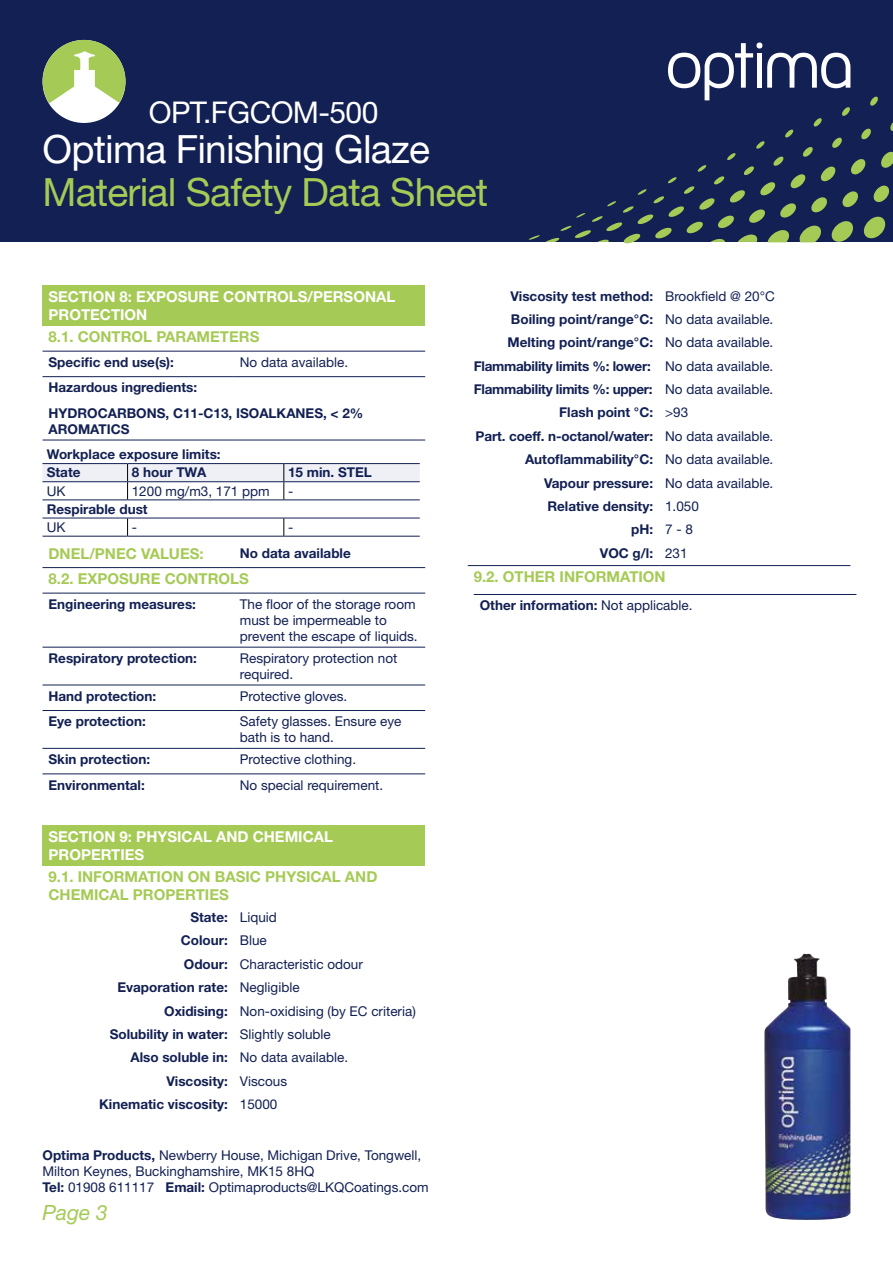
<style>
.page{position:relative;width:893px;height:1263px;background:#fff}
.page>*{position:absolute;margin:0;border:0;box-sizing:border-box;transform-origin:0 0}
.t1{font:39px "Helvetica Neue LT Std";letter-spacing:-.02em;color:#a6ca56}
.t2{font:39px "Helvetica Neue LT Std";letter-spacing:-.02em;color:#fff}
.t3{font:30px "Helvetica Neue LT Std";letter-spacing:-.02em;color:#fff}
.t4{font:italic 21px "Helvetica Neue LT Std";color:#a6ca56}
.t5{font:700 15px/18px "Helvetica Neue LT Std";color:#a6ca56}
.t6{font:700 15px/18px "Helvetica Neue LT Std";color:#fff}
.t7{font:700 13.5px/25.5px "Helvetica Neue LT Std";color:#122053}
.t8{font:13.5px/16.2px "Helvetica Neue LT Std";color:#122053}
.t9{font:700 13.5px "Helvetica Neue LT Std";letter-spacing:-.02em;color:#122053}
.s1{font-weight:400}
.s2{font-weight:700}
</style>
<div class="page">
<div style="left:0;top:0;width:893px;height:242px;background:#122053"></div>
<svg style="left:528px;top:43px;width:365px;height:201px"></svg>
<div style="left:43px;top:40px;width:83px;height:83px;background:#fff;border-radius:50%"></div>
<svg style="left:43px;top:40px;width:82px;height:63px"></svg>
<div style="left:43px;top:285px;width:382px;height:41px;background:#a6ca56"></div>
<div style="left:43px;top:825px;width:382px;height:41px;background:#a6ca56"></div>
<hr style="left:43px;top:647px;width:191px;height:1px;background:#122053">
<hr style="left:234px;top:647px;width:191px;height:1px;background:#122053">
<hr style="left:43px;top:685px;width:191px;height:1px;background:#122053">
<hr style="left:234px;top:685px;width:191px;height:1px;background:#122053">
<hr style="left:43px;top:710px;width:191px;height:1px;background:#122053">
<hr style="left:234px;top:710px;width:191px;height:1px;background:#122053">
<hr style="left:43px;top:748px;width:191px;height:1px;background:#122053">
<hr style="left:234px;top:748px;width:191px;height:1px;background:#122053">
<hr style="left:43px;top:774px;width:191px;height:1px;background:#122053">
<hr style="left:234px;top:774px;width:191px;height:1px;background:#122053">
<hr style="left:43px;top:351px;width:191px;height:1px;background:#122053">
<hr style="left:234px;top:351px;width:191px;height:1px;background:#122053">
<hr style="left:43px;top:376px;width:191px;height:1px;background:#122053">
<hr style="left:234px;top:376px;width:191px;height:1px;background:#122053">
<hr style="left:43px;top:440px;width:191px;height:1px;background:#122053">
<hr style="left:234px;top:440px;width:191px;height:1px;background:#122053">
<hr style="left:43px;top:567px;width:191px;height:1px;background:#122053">
<hr style="left:234px;top:567px;width:191px;height:1px;background:#122053">
<hr style="left:43px;top:593px;width:191px;height:1px;background:#122053">
<hr style="left:234px;top:593px;width:191px;height:1px;background:#122053">
<hr style="left:468px;top:565px;width:191px;height:1px;background:#122053">
<hr style="left:659px;top:565px;width:191px;height:1px;background:#122053">
<hr style="left:474px;top:594px;width:382px;height:1px;background:#122053">
<hr style="left:43px;top:463px;width:85px;height:1px;background:#122053">
<hr style="left:128px;top:463px;width:156px;height:1px;background:#122053">
<hr style="left:284px;top:463px;width:136px;height:1px;background:#122053">
<hr style="left:43px;top:499px;width:85px;height:1px;background:#122053">
<hr style="left:128px;top:499px;width:156px;height:1px;background:#122053">
<hr style="left:284px;top:499px;width:136px;height:1px;background:#122053">
<svg style="left:43px;top:464px;width:377px;height:35px"></svg>
<hr style="left:43px;top:518px;width:85px;height:1px;background:#122053">
<hr style="left:128px;top:518px;width:156px;height:1px;background:#122053">
<hr style="left:284px;top:518px;width:136px;height:1px;background:#122053">
<hr style="left:43px;top:536px;width:85px;height:1px;background:#122053">
<hr style="left:128px;top:536px;width:156px;height:1px;background:#122053">
<hr style="left:284px;top:536px;width:136px;height:1px;background:#122053">
<svg style="left:127px;top:518px;width:1px;height:18px"></svg>
<svg style="left:283px;top:518px;width:1px;height:18px"></svg>
<hr style="left:43px;top:481px;width:85px;height:1px;background:#122053">
<hr style="left:128px;top:481px;width:156px;height:1px;background:#122053">
<hr style="left:284px;top:481px;width:136px;height:1px;background:#122053">
<img style="left:764px;top:954px;width:86px;height:266px">
<h2 class="t3" style="left:149px;top:95px;width:231px">OPT.FGCOM-500</h2>
<h1 class="t2" style="left:43px;top:126px;width:389px">Optima Finishing Glaze</h1>
<h1 class="t1" style="left:43px;top:169px;width:447px">Material Safety Data Sheet</h1>
<p class="t6" style="left:49px;top:287px;width:348px">SECTION 8: EXPOSURE CONTROLS/PERSONAL<br>PROTECTION</p>
<p class="t5" style="left:49px;top:328px;width:212px">8.1. CONTROL PARAMETERS</p>
<p class="t7" style="left:49px;top:349px;width:127px">Specific end use(s):</p>
<p class="t8" style="left:240px;top:354px;width:110px">No data available.</p>
<p class="t7" style="left:49px;top:374px;width:316px">Hazardous ingredients:<br>HYDROCARBONS, C11-C13, ISOALKANES, &lt; 2%</p>
<p class="t7" style="left:49px;top:416px;width:82px">AROMATICS</p>
<p class="t7" style="left:47px;top:445px;width:175px;line-height:18.1px">Workplace exposure limits:<br>State</p>
<p class="t7" style="left:132px;top:460px;width:76px">8 hour TWA</p>
<p class="t7" style="left:288px;top:460px;width:85px">15 min. STEL</p>
<p class="t8" style="left:47px;top:482px;width:20px">UK</p>
<p class="t8" style="left:132px;top:482px;width:139px">1200 mg/m3, 171 ppm</p>
<p class="t8" style="left:288px;top:482px;width:7px">-</p>
<p class="t7" style="left:47px;top:496px;width:102px">Respirable dust</p>
<p class="t8" style="left:47px;top:519px;width:20px">UK</p>
<p class="t8" style="left:132px;top:519px;width:7px">-</p>
<p class="t8" style="left:288px;top:519px;width:7px">-</p>
<p class="t5" style="left:49px;top:544px;width:157px">DNEL/PNEC VALUES:</p>
<p class="t7" style="left:240px;top:540px;width:112px">No data available</p>
<p class="t5" style="left:49px;top:570px;width:202px">8.2. EXPOSURE CONTROLS</p>
<p class="t7" style="left:49px;top:591px;width:149px">Engineering measures:</p>
<p class="t8" style="left:240px;top:596px;width:179px">The floor of the storage room must be impermeable to prevent the escape of liquids.</p>
<p class="t7" style="left:49px;top:645px;width:150px">Respiratory protection:</p>
<p class="t8" style="left:240px;top:650px;width:159px">Respiratory protection not required.</p>
<p class="t7" style="left:49px;top:683px;width:109px">Hand protection:</p>
<p class="t8" style="left:240px;top:687px;width:109px">Protective gloves.</p>
<p class="t7" style="left:49px;top:708px;width:99px">Eye protection:</p>
<p class="t8" style="left:240px;top:713px;width:163px">Safety glasses. Ensure eye bath is to hand.</p>
<p class="t7" style="left:49px;top:746px;width:103px">Skin protection:</p>
<p class="t8" style="left:240px;top:751px;width:118px">Protective clothing.</p>
<p class="t7" style="left:49px;top:772px;width:98px">Environmental:</p>
<p class="t8" style="left:240px;top:776px;width:145px">No special requirement.</p>
<p class="t6" style="left:49px;top:827px;width:286px">SECTION 9: PHYSICAL AND CHEMICAL<br>PROPERTIES</p>
<p class="t5" style="left:49px;top:868px;width:330px">9.1. INFORMATION ON BASIC PHYSICAL AND<br>CHEMICAL PROPERTIES</p>
<p class="t7" style="left:190px;top:904px;width:88px">State: <span class="s1">Liquid</span></p>
<p class="t7" style="left:181px;top:927px;width:87px">Colour: <span class="s1">Blue</span></p>
<p class="t8" style="left:184px;top:956px;width:181px"><span class="s2">Odour:</span> Characteristic odour</p>
<p class="t7" style="left:117px;top:974px;width:184px">Evaporation rate: <span class="s1">Negligible</span></p>
<p class="t8" style="left:164px;top:1002px;width:253px"><span class="s2">Oxidising:</span> Non-oxidising (by EC criteria)</p>
<p class="t7" style="left:110px;top:1021px;width:223px">Solubility in water: <span class="s1">Slightly soluble</span></p>
<p class="t8" style="left:130px;top:1049px;width:219px"><span class="s2">Also soluble in:</span> No data available.</p>
<p class="t7" style="left:166px;top:1068px;width:122px">Viscosity: <span class="s1">Viscous</span></p>
<p class="t7" style="left:99px;top:1091px;width:180px">Kinematic viscosity: <span class="s1">15000</span></p>
<p class="t8" style="left:43px;top:1146px;width:388px"><span class="s2">Optima Products,</span> Newberry House, Michigan Drive, Tongwell,<br>Milton Keynes, Buckinghamshire, MK15 8HQ<br><span class="s2">Tel:</span> 01908 611117 <span class="s2">Email:</span> Optimaproducts@LKQCoatings.com</p>
<h3 class="t4" style="left:43px;top:1200px;width:67px">Page 3</h3>
<p class="t7" style="left:510px;top:283px;width:266px">Viscosity test method: <span class="s1">Brookfield @ 20°C</span></p>
<p class="t7" style="left:511px;top:306px;width:264px">Boiling point/range°C: <span class="s1">No data available.</span></p>
<p class="t7" style="left:507px;top:329px;width:267px">Melting point/range°C: <span class="s1">No data available.</span></p>
<p class="t9" style="left:474px;top:358px;width:301px">Flammability limits %: lower: <span class="s1">No data available.</span></p>
<p class="t9" style="left:474px;top:381px;width:301px">Flammability limits %: upper: <span class="s1">No data available.</span></p>
<p class="t7" style="left:559px;top:400px;width:131px">Flash point °C: <span class="s1">&gt;93</span></p>
<p class="t7" style="left:476px;top:423px;width:299px">Part. coeff. n-octanol/water: <span class="s1">No data available.</span></p>
<p class="t7" style="left:525px;top:446px;width:250px">Autoflammability°C: <span class="s1">No data available.</span></p>
<p class="t8" style="left:544px;top:474px;width:231px"><span class="s2">Vapour pressure:</span> No data available.</p>
<p class="t7" style="left:547px;top:493px;width:153px">Relative density: <span class="s1">1.050</span></p>
<p class="t7" style="left:631px;top:516px;width:63px">pH: <span class="s1">7 - 8</span></p>
<p class="t7" style="left:600px;top:540px;width:89px">VOC g/l: <span class="s1">231</span></p>
<p class="t5" style="left:474px;top:568px;width:193px">9.2. OTHER INFORMATION</p>
<p class="t7" style="left:480px;top:592px;width:214px">Other information: <span class="s1">Not applicable.</span></p>
</div>
